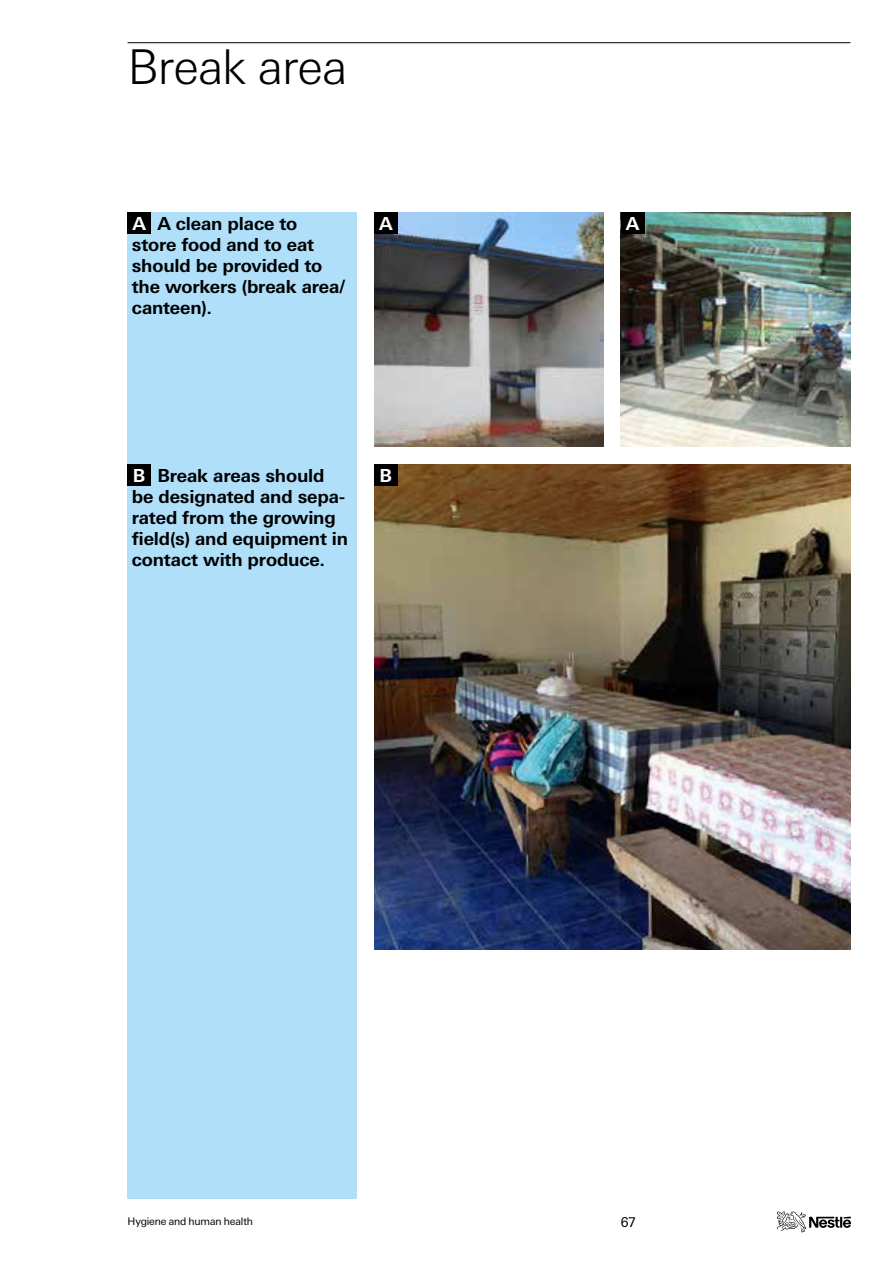
<style>
.page{position:relative;width:893px;height:1263px;background:#fff}
.page>*{position:absolute;margin:0;border:0;box-sizing:border-box;transform-origin:0 0}
.t1{font:300 48px "LT Univers Basic";letter-spacing:-.02em;color:#000}
.t2{font:700 18px/21px "LT Univers Basic";letter-spacing:-.01em;color:#000}
.t3{font:700 18px "LT Univers Basic";color:#fff}
.t4{font:13.5px "LT Univers Basic";color:#000}
.t5{font:10.5px "LT Univers Basic";letter-spacing:-.015em;color:#000}
</style>
<div class="page">
<img style="left:374px;top:213px;width:230px;height:233px">
<img style="left:621px;top:213px;width:229px;height:233px">
<div style="left:128px;top:213px;width:229px;height:986px;background:#afdff9"></div>
<img style="left:374px;top:465px;width:476px;height:485px">
<div style="left:374px;top:213px;width:24px;height:21px;background:#000"></div>
<div style="left:621px;top:213px;width:23px;height:21px;background:#000"></div>
<div style="left:128px;top:213px;width:23px;height:21px;background:#000"></div>
<div style="left:128px;top:465px;width:23px;height:21px;background:#000"></div>
<div style="left:374px;top:465px;width:24px;height:21px;background:#000"></div>
<hr style="left:128px;top:42px;width:722px;height:1px;background:#000">
<svg style="left:777px;top:1211px;width:74px;height:21px"></svg>
<h1 class="t1" style="left:128px;top:39px;width:222px">Break area</h1>
<p class="t2" style="left:132px;top:213px;width:215px;text-indent:26px">A clean place to store food and to eat should be provided to the workers (break area/ canteen).</p>
<p class="t3" style="left:132px;top:212px;width:15px">A</p>
<p class="t3" style="left:379px;top:212px;width:15px">A</p>
<p class="t3" style="left:626px;top:212px;width:15px">A</p>
<p class="t3" style="left:133px;top:464px;width:14px">B</p>
<p class="t3" style="left:380px;top:464px;width:14px">B</p>
<p class="t2" style="left:132px;top:465px;width:218px;text-indent:26px">Break areas should be designated and sepa&shy;rated from the growing field(s) and equipment in contact with produce.</p>
<p class="t5" style="left:128px;top:1215px;width:127px">Hygiene and human health</p>
<p class="t4" style="left:621px;top:1215px;width:17px">67</p>
</div>
